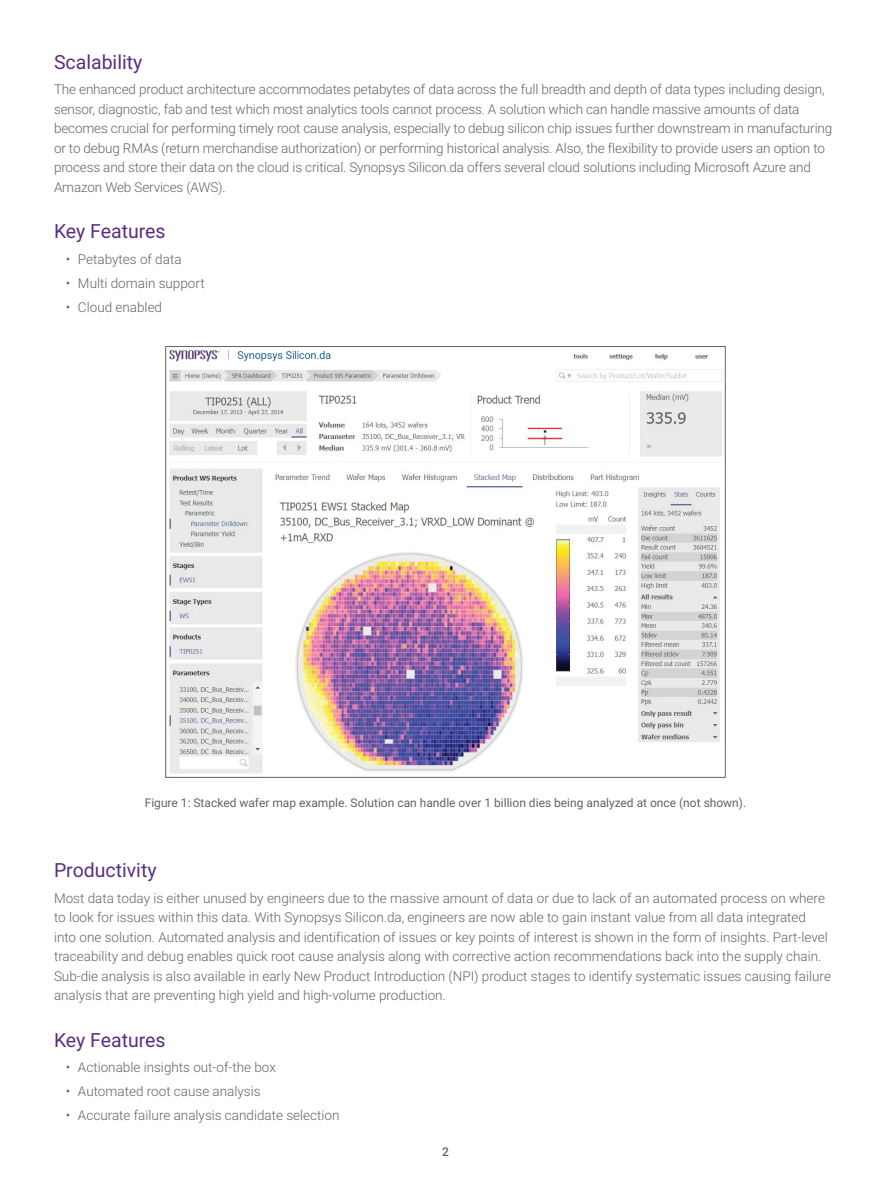
<style>
.page{position:relative;width:891px;height:1188px;background:#fff}
.page>*{position:absolute;margin:0;border:0;box-sizing:border-box;transform-origin:0 0}
.HEADING_1{font:19.5px "Roboto";color:#592d83}
.BODY_COPY{font:300 13.5px/19.5px "Roboto";color:#636366}
.FIGURE_CAPTION{font:12px "Roboto";color:#636366}
.t1{font:500 12px "Roboto";color:#636366}
</style>
<div class="page">
<img style="left:168px;top:348px;width:554px;height:425px">
<p class="HEADING_1" style="left:54px;top:48px;width:90px">Scalability</p>
<p class="BODY_COPY" style="left:54px;top:79px;width:780px">The enhanced product architecture accommodates petabytes of data across the full breadth and depth of data types including design, sensor, diagnostic, fab and test which most analytics tools cannot process. A solution which can handle massive amounts of data becomes crucial for performing timely root cause analysis, especially to debug silicon chip issues further downstream in manufacturing or to debug RMAs (return merchandise authorization) or performing historical analysis. Also, the flexibility to provide users an option to process and store their data on the cloud is critical. Synopsys Silicon.da offers several cloud solutions including Microsoft Azure and Amazon Web Services (AWS).</p>
<p class="HEADING_1" style="left:54px;top:218px;width:113px">Key Features</p>
<p class="BODY_COPY" style="left:66px;top:249px;width:117px">• Petabytes of data</p>
<p class="BODY_COPY" style="left:66px;top:273px;width:140px">• Multi domain support</p>
<p class="BODY_COPY" style="left:66px;top:297px;width:98px">• Cloud enabled</p>
<p class="FIGURE_CAPTION" style="left:145px;top:794px;width:603px">Figure 1: Stacked wafer map example. Solution can handle over 1 billion dies being analyzed at once (not shown).</p>
<p class="HEADING_1" style="left:54px;top:856px;width:104px">Productivity</p>
<p class="BODY_COPY" style="left:54px;top:888px;width:779px">Most data today is either unused by engineers due to the massive amount of data or due to lack of an automated process on where to look for issues within this data. With Synopsys Silicon.da, engineers are now able to gain instant value from all data integrated into one solution. Automated analysis and identification of issues or key points of interest is shown in the form of insights. Part-level traceability and debug enables quick root cause analysis along with corrective action recommendations back into the supply chain.<br>Sub-die analysis is also available in early New Product Introduction (NPI) product stages to identify systematic issues causing failure analysis that are preventing high yield and high-volume production.</p>
<p class="HEADING_1" style="left:54px;top:1026px;width:113px">Key Features</p>
<p class="BODY_COPY" style="left:66px;top:1057px;width:211px">• Actionable insights out-of-the box</p>
<p class="BODY_COPY" style="left:66px;top:1081px;width:196px">• Automated root cause analysis</p>
<p class="BODY_COPY" style="left:66px;top:1105px;width:275px">• Accurate failure analysis candidate selection</p>
<p class="t1" style="left:442px;top:1144px;width:8px">2</p>
</div>
